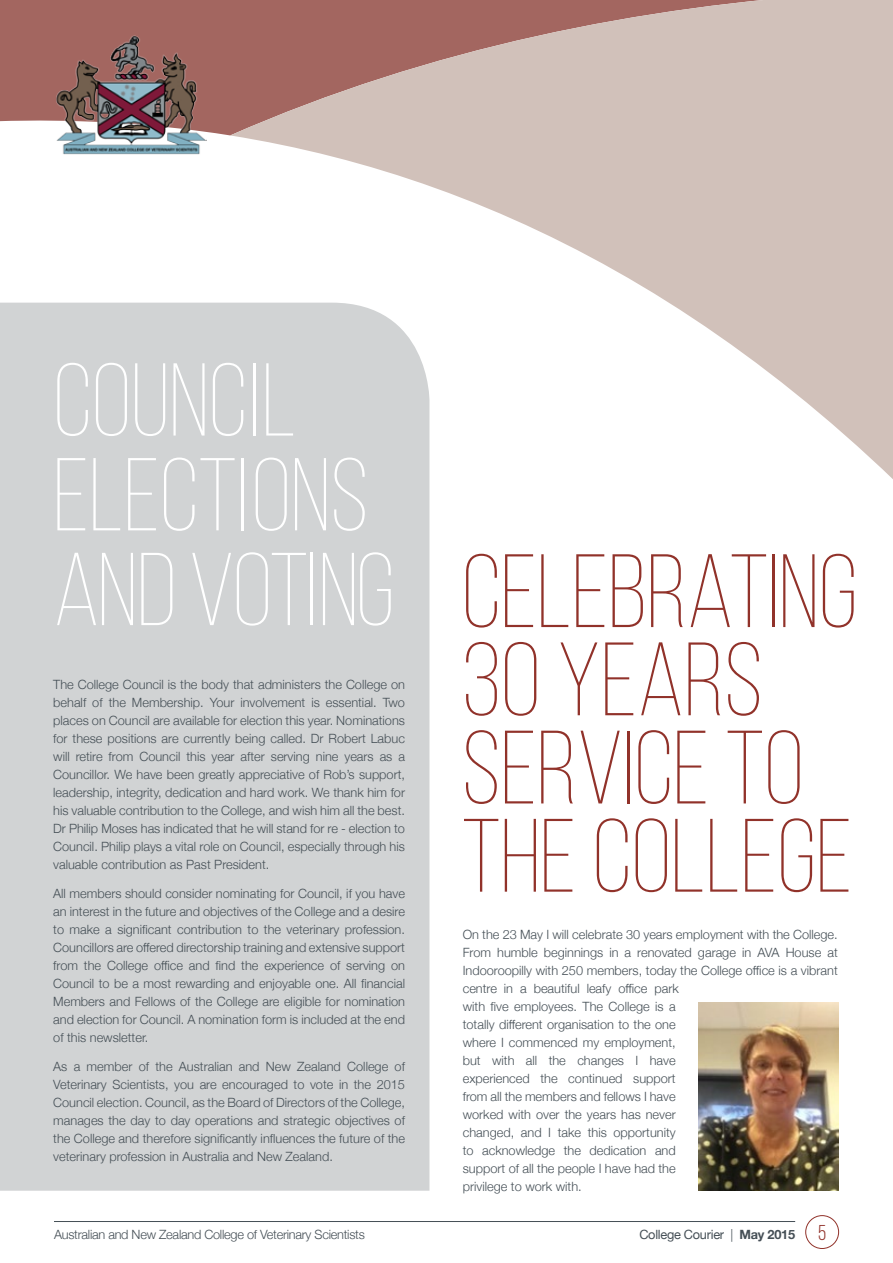
<style>
.page{position:relative;width:893px;height:1263px;background:#fff}
.page>*{position:absolute;margin:0;border:0;box-sizing:border-box;transform-origin:0 0}
.t1{font:300 103.95px/88.2px "Bebas Neue";color:#91322a}
.t2{font:300 103.2px/94.8px "Bebas Neue";color:#fff}
.t3{font:300 12.75px/18px "Helvetica Neue";color:#454f56;text-align:justify}
.t4{font:300 12.75px "Helvetica Neue";letter-spacing:-.02em;color:#454f56}
.t5{font:12.75px "Helvetica Neue";letter-spacing:-.02em;color:#454f56}
.s1{font-size:103.2px;color:#fff}
.s2{font-weight:300}
.s3{font-weight:700}
.s4{font-family:"Bebas Neue";font-size:21.45px;color:#91322a}
</style>
<div class="page">
<hr style="left:54px;top:1221px;width:741px;height:1px;background:#454f56">
<div style="left:805px;top:1215px;width:34px;height:34px;border:1px solid #91322a;border-radius:50%"></div>
<div style="left:0;top:303px;width:429px;height:888px;background:#d1d3d4"></div>
<div style="left:0;top:0;width:230px;height:135px;background:#a36660"></div>
<svg style="left:230px;top:0;width:663px;height:643px"></svg>
<img style="left:54px;top:34px;width:153px;height:121px">
<img style="left:698px;top:1002px;width:141px;height:189px">
<h2 class="t2" style="left:53px;top:352px;width:317px">COUNCIL<br>ELECTIONS</h2>
<h1 class="t1" style="left:462px;top:547px;width:397px;text-indent:-409px"><span class="s1">AND VOTING</span> CELEBRATING<br>30 YEARS<br>SERVICE TO<br>THE COLLEGE</h1>
<p class="t3" style="left:53px;top:675px;width:353px">The College Council is the body that administers the College on behalf of the Membership. Your involvement is essential. Two places on Council are available for election this year. Nominations for these positions are currently being called. Dr Robert Labuc will retire from Council this year after serving nine years as a Councillor. We have been greatly appreciative of Rob’s support, leadership, integrity, dedication and hard work. We thank him for his valuable contribution to the College, and wish him all the best.<br>Dr Philip Moses has indicated that he will stand for re - election to Council. Philip plays a vital role on Council, especially through his valuable contribution as Past President.</p>
<p class="t3" style="left:53px;top:883px;width:353px">All members should consider nominating for Council, if you have an interest in the future and objectives of the College and a desire to make a significant contribution to the veterinary profession.<br>Councillors are offered directorship training and extensive support from the College office and find the experience of serving on Council to be a most rewarding and enjoyable one. All financial Members and Fellows of the College are eligible for nomination and election for Council. A nomination form is included at the end of this newsletter.</p>
<p class="t3" style="left:53px;top:1056px;width:353px">As a member of the Australian and New Zealand College of Veterinary Scientists, you are encouraged to vote in the 2015<br>Council election. Council, as the Board of Directors of the College, manages the day to day operations and strategic objectives of the College and therefore significantly influences the future of the veterinary profession in Australia and New Zealand.</p>
<p class="t3" style="left:463px;top:924px;width:377px;text-align:left">On the 23 May I will celebrate 30 years employment with the College.<br>From humble beginnings in a renovated garage in AVA House at Indooroopilly with 250 members, today the College office is a vibrant centre in a beautiful leafy office park<br>with five employees. The College is a<br>totally different organisation to the one<br>where I commenced my employment,<br>but with all the changes I have<br>experienced the continued support<br>from all the members and fellows I have<br>worked with over the years has never<br>changed, and I take this opportunity<br>to acknowledge the dedication and<br>support of all the people I have had the<br>privilege to work with.</p>
<p class="t4" style="left:54px;top:1224px;width:312px">Australian and New Zealand College of Veterinary Scientists</p>
<p class="t5" style="left:639px;top:1225px;width:188px">College Courier <span class="s2">|</span> <span class="s3">May 2015</span> <span class="s4">5</span></p>
</div>
